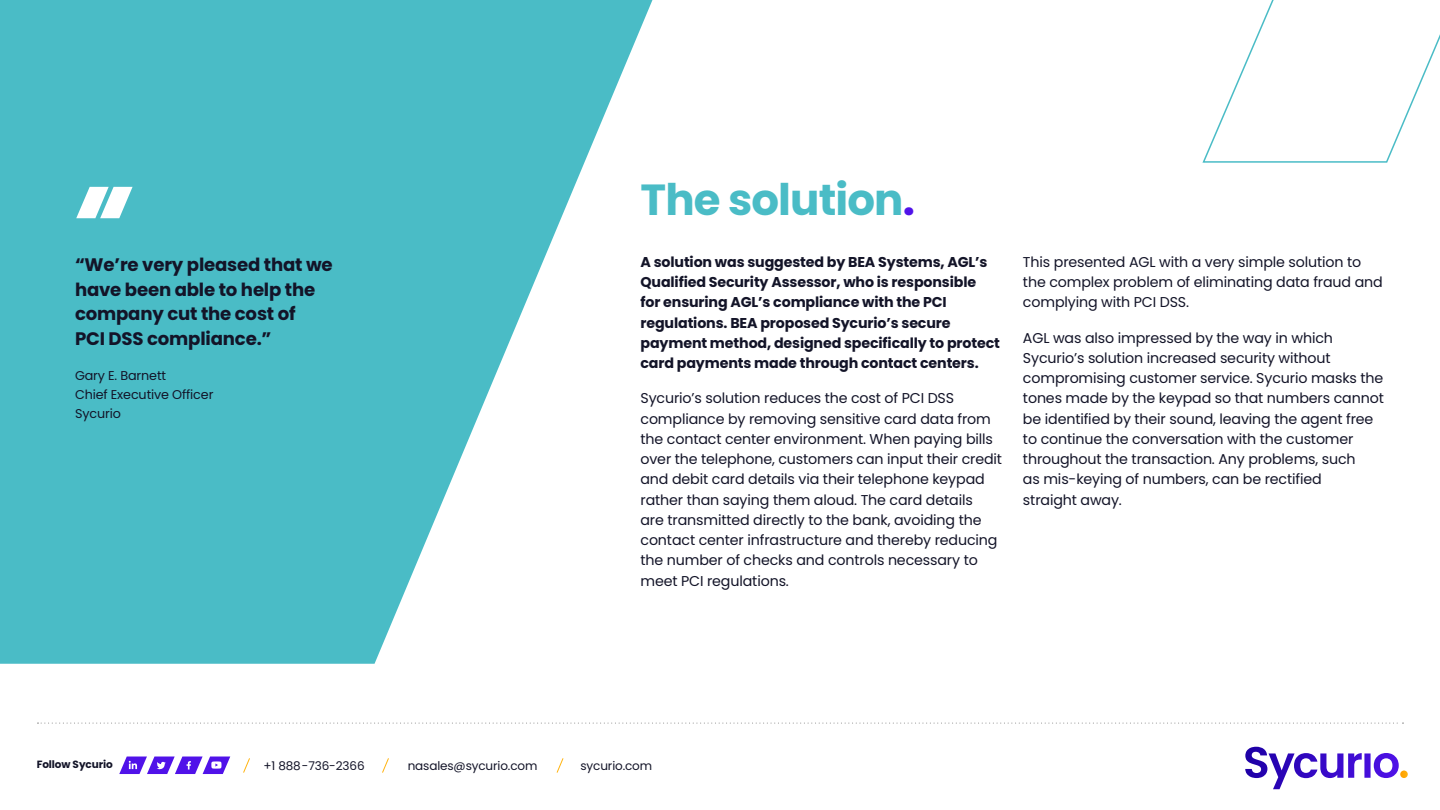
<style>
.page{position:relative;width:1440px;height:810px;background:#fff}
.page>*{position:absolute;margin:0;border:0;box-sizing:border-box;transform-origin:0 0}
.t1{font:700 43.5px "Poppins";letter-spacing:-.02em;color:#4abcc6}
.t2{font:700 18.15px/24.8px "Poppins";letter-spacing:-.01em;color:#131428}
.t3{font:14.25px/20.2px "Poppins";letter-spacing:-.01em;color:#131428}
.t4{font:700 14.25px/20.2px "Poppins";letter-spacing:-.01em;color:#131428}
.t5{font:12.75px/18.8px "Poppins";letter-spacing:-.01em;color:#131428}
.t6{font:12px "Poppins";letter-spacing:-.01em;color:#131428}
.t7{font:700 10.5px "Poppins";letter-spacing:-.01em;color:#131428}
.s1{color:#5012e9}
</style>
<div class="page">
<svg style="left:0;top:0;width:652px;height:664px;fill:#4abcc6"></svg>
<svg style="left:76px;top:187px;width:57px;height:31px"></svg>
<svg style="left:38px;top:723px;width:1365px;height:1px"></svg>
<svg style="left:1202px;top:0;width:238px;height:163px"></svg>
<svg style="left:1245px;top:747px;width:163px;height:42px"></svg>
<svg style="left:382px;top:758px;width:7px;height:15px"></svg>
<svg style="left:243px;top:758px;width:7px;height:15px"></svg>
<svg style="left:556px;top:758px;width:8px;height:15px"></svg>
<svg style="left:119px;top:757px;width:111px;height:17px"></svg>
<p class="t2" style="left:75px;top:252px;width:259px">“We’re very pleased that we have been able to help the company cut the cost of<br>PCI DSS compliance.”</p>
<p class="t5" style="left:75px;top:367px;width:140px">Gary E. Barnett<br>Chief Executive Officer<br>Sycurio</p>
<h1 class="t1" style="left:640px;top:175px;width:276px">The solution<span class="s1">.</span></h1>
<p class="t4" style="left:640px;top:252px;width:361px">A solution was suggested by BEA Systems, AGL’s Qualified Security Assessor, who is responsible<br>for ensuring AGL’s compliance with the PCI regulations. BEA proposed Sycurio’s secure payment method, designed specifically to protect card payments made through contact centers.</p>
<p class="t3" style="left:640px;top:388px;width:363px">Sycurio’s solution reduces the cost of PCI DSS compliance by removing sensitive card data from the contact center environment. When paying bills over the telephone, customers can input their credit and debit card details via their telephone keypad rather than saying them aloud. The card details<br>are transmitted directly to the bank, avoiding the contact center infrastructure and thereby reducing the number of checks and controls necessary to meet PCI regulations.</p>
<p class="t3" style="left:1023px;top:252px;width:361px">This presented AGL with a very simple solution to the complex problem of eliminating data fraud and complying with PCI DSS.</p>
<p class="t3" style="left:1023px;top:328px;width:362px">AGL was also impressed by the way in which Sycurio’s solution increased security without compromising customer service. Sycurio masks the tones made by the keypad so that numbers cannot be identified by their sound, leaving the agent free to continue the conversation with the customer throughout the transaction. Any problems, such<br>as mis-keying of numbers, can be rectified<br>straight away.</p>
<p class="t7" style="left:37px;top:759px;width:78px">Follow Sycurio</p>
<p class="t6" style="left:263px;top:759px;width:103px">+1 888-736-2366</p>
<p class="t6" style="left:408px;top:759px;width:131px">nasales@sycurio.com</p>
<p class="t6" style="left:580px;top:759px;width:73px">sycurio.com</p>
</div>
